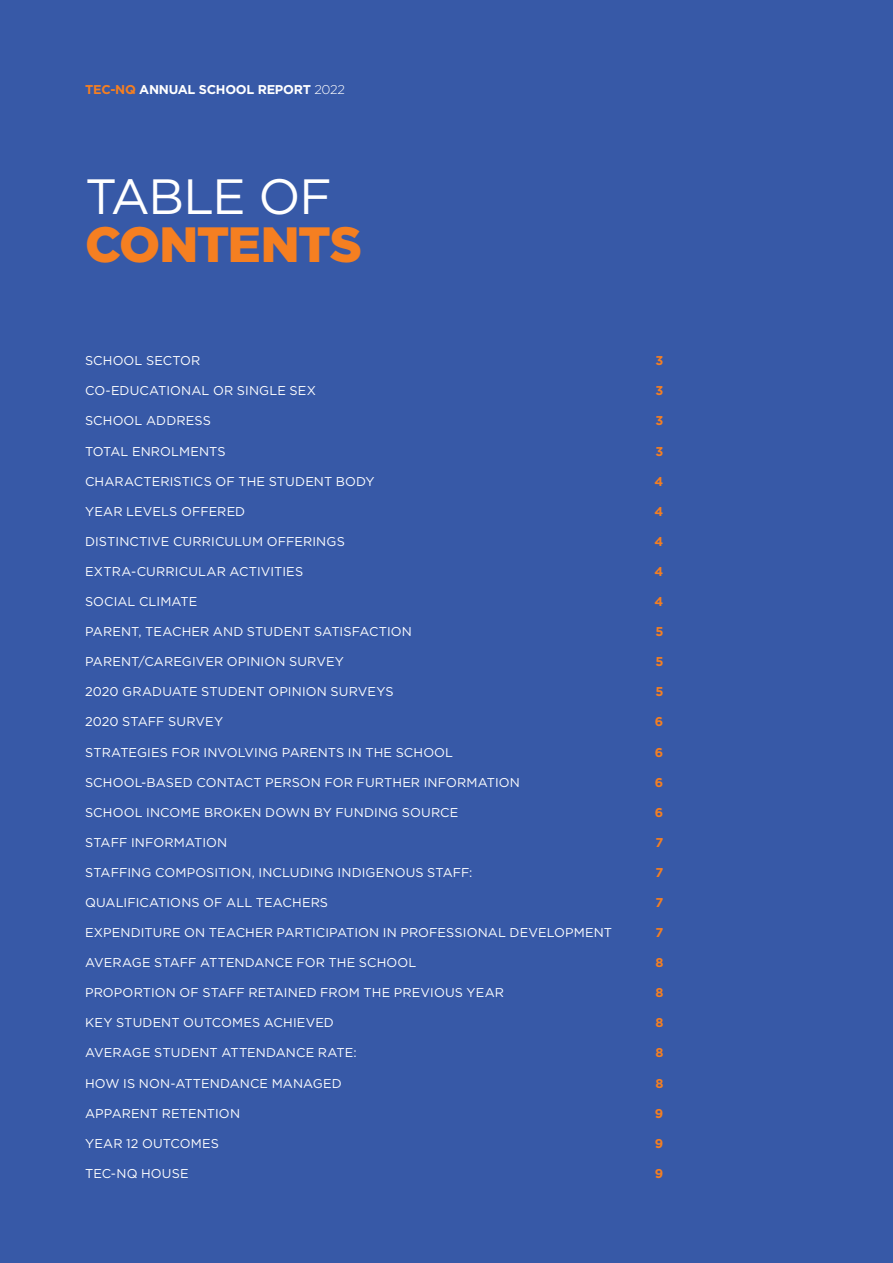
<style>
.page{position:relative;width:893px;height:1263px;background:#3759a7}
.page>*{position:absolute;margin:0;border:0;box-sizing:border-box;transform-origin:0 0}
.t1{font:900 49.5px "Gotham";letter-spacing:-.03em;color:#f57f21}
.t2{font:49.5px "Gotham";letter-spacing:-.03em;color:#fff}
.t3{font:12.75px "Gotham";letter-spacing:.01em;color:#fff}
.t4{font:700 12.75px "Gotham";color:#f57f21}
.t5{font:700 12.75px "Gotham";letter-spacing:-.02em;color:#fff}
.s1{color:#f57f21}
.s2{font-weight:300}
</style>
<div class="page">
<p class="t5" style="left:85px;top:84px;width:262px"><span class="s1">TEC-NQ</span> ANNUAL SCHOOL REPORT <span class="s2">2022</span></p>
<h1 class="t2" style="left:85px;top:174px;width:248px">TABLE OF</h1>
<h1 class="t1" style="left:85px;top:222px;width:279px">CONTENTS</h1>
<p class="t3" style="left:85px;top:355px;width:117px">SCHOOL SECTOR</p>
<p class="t4" style="left:655px;top:355px;width:9px">3</p>
<p class="t3" style="left:85px;top:385px;width:232px">CO-EDUCATIONAL OR SINGLE SEX</p>
<p class="t4" style="left:655px;top:385px;width:9px">3</p>
<p class="t3" style="left:85px;top:415px;width:128px">SCHOOL ADDRESS</p>
<p class="t4" style="left:655px;top:415px;width:9px">3</p>
<p class="t3" style="left:85px;top:445px;width:142px">TOTAL ENROLMENTS</p>
<p class="t4" style="left:655px;top:445px;width:9px">3</p>
<p class="t3" style="left:85px;top:475px;width:291px">CHARACTERISTICS OF THE STUDENT BODY</p>
<p class="t4" style="left:655px;top:475px;width:10px">4</p>
<p class="t3" style="left:85px;top:505px;width:162px">YEAR LEVELS OFFERED</p>
<p class="t4" style="left:655px;top:505px;width:10px">4</p>
<p class="t3" style="left:85px;top:536px;width:261px">DISTINCTIVE CURRICULUM OFFERINGS</p>
<p class="t4" style="left:655px;top:536px;width:10px">4</p>
<p class="t3" style="left:85px;top:566px;width:220px">EXTRA-CURRICULAR ACTIVITIES</p>
<p class="t4" style="left:655px;top:566px;width:10px">4</p>
<p class="t3" style="left:85px;top:596px;width:114px">SOCIAL CLIMATE</p>
<p class="t4" style="left:655px;top:596px;width:10px">4</p>
<p class="t3" style="left:85px;top:626px;width:328px">PARENT, TEACHER AND STUDENT SATISFACTION</p>
<p class="t4" style="left:655px;top:626px;width:10px">5</p>
<p class="t3" style="left:85px;top:656px;width:260px">PARENT/CAREGIVER OPINION SURVEY</p>
<p class="t4" style="left:655px;top:656px;width:10px">5</p>
<p class="t3" style="left:85px;top:686px;width:310px">2020 GRADUATE STUDENT OPINION SURVEYS</p>
<p class="t4" style="left:655px;top:686px;width:10px">5</p>
<p class="t3" style="left:85px;top:716px;width:140px">2020 STAFF SURVEY</p>
<p class="t4" style="left:655px;top:716px;width:10px">6</p>
<p class="t3" style="left:85px;top:746px;width:370px">STRATEGIES FOR INVOLVING PARENTS IN THE SCHOOL</p>
<p class="t4" style="left:655px;top:746px;width:10px">6</p>
<p class="t3" style="left:85px;top:776px;width:436px">SCHOOL-BASED CONTACT PERSON FOR FURTHER INFORMATION</p>
<p class="t4" style="left:655px;top:776px;width:10px">6</p>
<p class="t3" style="left:85px;top:806px;width:375px">SCHOOL INCOME BROKEN DOWN BY FUNDING SOURCE</p>
<p class="t4" style="left:655px;top:806px;width:10px">6</p>
<p class="t3" style="left:85px;top:836px;width:144px">STAFF INFORMATION</p>
<p class="t4" style="left:655px;top:836px;width:9px">7</p>
<p class="t3" style="left:85px;top:867px;width:389px">STAFFING COMPOSITION, INCLUDING INDIGENOUS STAFF:</p>
<p class="t4" style="left:655px;top:867px;width:9px">7</p>
<p class="t3" style="left:85px;top:897px;width:244px">QUALIFICATIONS OF ALL TEACHERS</p>
<p class="t4" style="left:655px;top:897px;width:9px">7</p>
<p class="t3" style="left:85px;top:927px;width:528px">EXPENDITURE ON TEACHER PARTICIPATION IN PROFESSIONAL DEVELOPMENT</p>
<p class="t4" style="left:655px;top:927px;width:9px">7</p>
<p class="t3" style="left:85px;top:957px;width:333px">AVERAGE STAFF ATTENDANCE FOR THE SCHOOL</p>
<p class="t4" style="left:655px;top:957px;width:10px">8</p>
<p class="t3" style="left:85px;top:987px;width:420px">PROPORTION OF STAFF RETAINED FROM THE PREVIOUS YEAR</p>
<p class="t4" style="left:655px;top:987px;width:10px">8</p>
<p class="t3" style="left:85px;top:1017px;width:250px">KEY STUDENT OUTCOMES ACHIEVED</p>
<p class="t4" style="left:655px;top:1017px;width:10px">8</p>
<p class="t3" style="left:85px;top:1047px;width:273px">AVERAGE STUDENT ATTENDANCE RATE:</p>
<p class="t4" style="left:655px;top:1047px;width:10px">8</p>
<p class="t3" style="left:85px;top:1077px;width:258px">HOW IS NON-ATTENDANCE MANAGED</p>
<p class="t4" style="left:655px;top:1077px;width:10px">8</p>
<p class="t3" style="left:85px;top:1107px;width:156px">APPARENT RETENTION</p>
<p class="t4" style="left:655px;top:1107px;width:10px">9</p>
<p class="t3" style="left:85px;top:1137px;width:135px">YEAR 12 OUTCOMES</p>
<p class="t4" style="left:655px;top:1137px;width:10px">9</p>
<p class="t3" style="left:85px;top:1167px;width:105px">TEC-NQ HOUSE</p>
<p class="t4" style="left:655px;top:1167px;width:10px">9</p>
</div>
